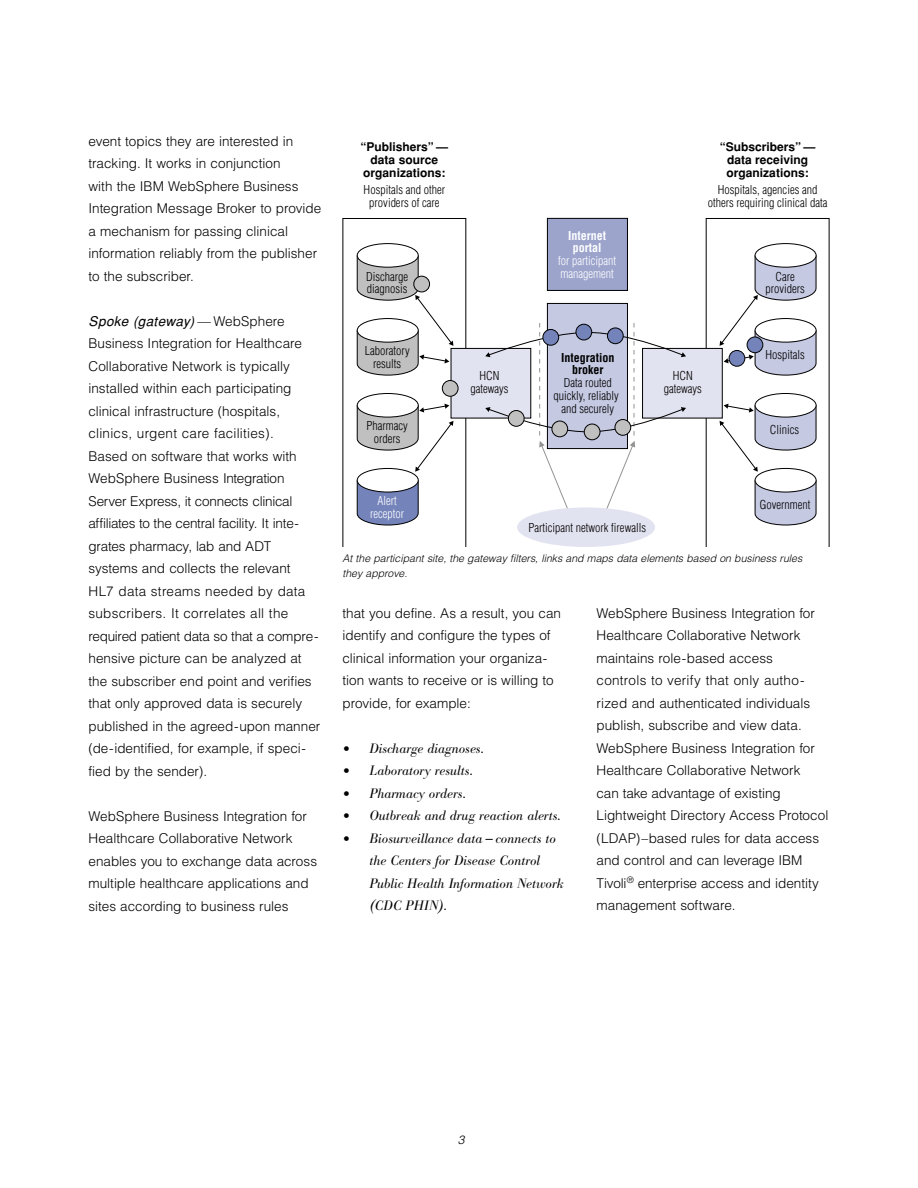
<style>
.page{position:relative;width:918px;height:1188px;background:#fff}
.page>*{position:absolute;margin:0;border:0;box-sizing:border-box;transform-origin:0 0}
.SS_Helvetica_Text{font:300 13.5px/22.5px "Helvetica";color:#000}
.SS_Bodoni_bullet_text-last_line{font:italic 300 13.5px/22.5px "B Bodoni";color:#000}
.SS_Bodoni_bullet_text{font:italic 300 13.5px "B Bodoni";color:#000}
.t1{font:300 condensed 12px/12.8px "Helvetica";color:#000;text-align:center}
.t2{font:700 12px/12.8px "Helvetica";color:#000;text-align:center}
.t3{font:300 condensed 12px/12.8px "Helvetica";color:#fff;text-align:center}
.t4{font:italic 300 12px "Helvetica";color:#000}
.SS_Caption{font:italic 300 10.5px/15px "Helvetica";color:#000}
.s1{font-weight:400;font-style:italic}
.s2{font-weight:700}
.s3{font-size:21px}
</style>
<div class="page">
<svg style="left:342px;top:218px;width:108px;height:328px"></svg>
<div style="left:357px;top:468px;width:61px;height:24px;background:#fff;border-radius:50%"></div>
<div style="left:357px;top:468px;width:62px;height:24px;border:1px solid #000;border-radius:50%"></div>
<svg style="left:450px;top:218px;width:380px;height:328px"></svg>
<div style="left:643px;top:348px;width:79px;height:70px;background:#e2e3f0"></div>
<div style="left:642px;top:348px;width:81px;height:70px;border:1px solid #000"></div>
<div style="left:547px;top:303px;width:80px;height:146px;background:#c5c9e2"></div>
<div style="left:547px;top:218px;width:80px;height:72px;background:#9ca4cc"></div>
<div style="left:547px;top:218px;width:81px;height:73px;border:1px solid #000"></div>
<div style="left:517px;top:507px;width:138px;height:39px;background:#e2e3f0;border-radius:50%"></div>
<svg style="left:485px;top:323px;width:201px;height:194px"></svg>
<div style="left:414px;top:276px;width:16px;height:16px;background:#c0c0c0;border-radius:50%"></div>
<div style="left:413px;top:276px;width:17px;height:16px;border:1px solid #000;border-radius:50%"></div>
<div style="left:442px;top:381px;width:16px;height:15px;background:#c0c0c0;border-radius:50%"></div>
<div style="left:442px;top:380px;width:16px;height:17px;border:1px solid #000;border-radius:50%"></div>
<div style="left:508px;top:411px;width:16px;height:15px;background:#c0c0c0;border-radius:50%"></div>
<div style="left:508px;top:410px;width:17px;height:17px;border:1px solid #000;border-radius:50%"></div>
<div style="left:543px;top:329px;width:16px;height:16px;background:#7484bb;border-radius:50%"></div>
<div style="left:543px;top:329px;width:16px;height:17px;border:1px solid #000;border-radius:50%"></div>
<div style="left:576px;top:324px;width:16px;height:16px;background:#7484bb;border-radius:50%"></div>
<div style="left:576px;top:324px;width:16px;height:16px;border:1px solid #000;border-radius:50%"></div>
<div style="left:607px;top:328px;width:16px;height:16px;background:#7484bb;border-radius:50%"></div>
<div style="left:607px;top:328px;width:17px;height:16px;border:1px solid #000;border-radius:50%"></div>
<div style="left:552px;top:421px;width:16px;height:16px;background:#c0c0c0;border-radius:50%"></div>
<div style="left:552px;top:421px;width:16px;height:16px;border:1px solid #000;border-radius:50%"></div>
<div style="left:584px;top:424px;width:16px;height:16px;background:#c0c0c0;border-radius:50%"></div>
<div style="left:584px;top:424px;width:16px;height:16px;border:1px solid #000;border-radius:50%"></div>
<div style="left:615px;top:420px;width:16px;height:15px;background:#c0c0c0;border-radius:50%"></div>
<div style="left:615px;top:419px;width:16px;height:17px;border:1px solid #000;border-radius:50%"></div>
<div style="left:729px;top:350px;width:16px;height:16px;background:#7484bb;border-radius:50%"></div>
<div style="left:729px;top:350px;width:16px;height:17px;border:1px solid #000;border-radius:50%"></div>
<div style="left:747px;top:337px;width:16px;height:16px;background:#7484bb;border-radius:50%"></div>
<div style="left:747px;top:337px;width:16px;height:16px;border:1px solid #000;border-radius:50%"></div>
<p class="SS_Helvetica_Text" style="left:88px;top:129px;width:234px">event topics they are interested in tracking. It works in conjunction<br>with the IBM WebSphere Business Integration Message Broker to provide a mechanism for passing clinical information reliably from the publisher to the subscriber.</p>
<p class="SS_Helvetica_Text" style="left:88px;top:309px;width:233px"><span class="s1">Spoke (gateway)</span> — WebSphere Business Integration for Healthcare Collaborative Network is typically installed within each participating clinical infrastructure (hospitals, clinics, urgent care facilities).<br>Based on software that works with WebSphere Business Integration Server Express, it connects clinical affiliates to the central facility. It inte&shy;grates pharmacy, lab and ADT systems and collects the relevant<br>HL7 data streams needed by data subscribers. It correlates all the required patient data so that a compre&shy;hensive picture can be analyzed at the subscriber end point and verifies that only approved data is securely published in the agreed-upon manner (de-identified, for example, if speci&shy;fied by the sender).</p>
<p class="SS_Helvetica_Text" style="left:88px;top:804px;width:230px">WebSphere Business Integration for Healthcare Collaborative Network enables you to exchange data across multiple healthcare applications and sites according to business rules</p>
<p class="t2" style="left:360px;top:140px;width:89px">“Publishers” — data source organizations:</p>
<p class="t1" style="left:364px;top:183px;width:83px">Hospitals and other providers of care</p>
<p class="t2" style="left:720px;top:140px;width:97px">“Subscribers” — data receiving organizations:</p>
<p class="t1" style="left:708px;top:183px;width:121px">Hospitals, agencies and others requiring clinical data</p>
<p class="t1" style="left:366px;top:270px;width:44px;text-align:left">Discharge diagnosis</p>
<p class="t3" style="left:558px;top:229px;width:60px"><span class="s2">Internet portal<br></span>for participant management</p>
<p class="t1" style="left:765px;top:270px;width:41px">Care providers</p>
<p class="t1" style="left:365px;top:345px;width:46px">Laboratory results</p>
<p class="t1" style="left:553px;top:351px;width:67px"><span class="s2">Integration broker<br></span>Data routed quickly, reliably and securely</p>
<p class="t1" style="left:470px;top:370px;width:40px">HCN gateways</p>
<p class="t1" style="left:664px;top:370px;width:40px">HCN gateways</p>
<p class="t1" style="left:765px;top:348px;width:41px">Hospitals</p>
<p class="t1" style="left:367px;top:420px;width:43px">Pharmacy orders</p>
<p class="t1" style="left:770px;top:423px;width:31px">Clinics</p>
<p class="t3" style="left:370px;top:495px;width:36px">Alert receptor</p>
<p class="t1" style="left:760px;top:498px;width:52px">Government</p>
<p class="t1" style="left:529px;top:521px;width:119px">Participant network firewalls</p>
<p class="SS_Caption" style="left:342px;top:550px;width:461px">At the participant site, the gateway filters, links and maps data elements based on business rules they approve.</p>
<p class="SS_Helvetica_Text" style="left:342px;top:601px;width:220px">that you define. As a result, you can identify and configure the types of clinical information your organiza&shy;tion wants to receive or is willing to provide, for example:</p>
<p class="SS_Bodoni_bullet_text" style="left:342px;top:740px;width:143px"><span class="s3">•</span> Discharge diagnoses.</p>
<p class="SS_Bodoni_bullet_text" style="left:342px;top:763px;width:132px"><span class="s3">•</span> Laboratory results.</p>
<p class="SS_Bodoni_bullet_text" style="left:342px;top:785px;width:125px"><span class="s3">•</span> Pharmacy orders.</p>
<p class="SS_Bodoni_bullet_text" style="left:342px;top:808px;width:220px"><span class="s3">•</span> Outbreak and drug reaction alerts.</p>
<p class="SS_Bodoni_bullet_text-last_line" style="left:369px;top:827px;width:196px;text-indent:-27px"><span class="s3">•</span> Biosurveillance data — connects to the Centers for Disease Control<br>Public Health Information Network (CDC PHIN).</p>
<p class="SS_Helvetica_Text" style="left:596px;top:601px;width:233px">WebSphere Business Integration for Healthcare Collaborative Network maintains role-based access<br>controls to verify that only autho&shy;rized and authenticated individuals publish, subscribe and view data.<br>WebSphere Business Integration for Healthcare Collaborative Network<br>can take advantage of existing Lightweight Directory Access Protocol (LDAP)–based rules for data access and control and can leverage IBM Tivoli<sup>®</sup> enterprise access and identity management software.</p>
<p class="t4" style="left:458px;top:1132px;width:8px">3</p>
</div>
